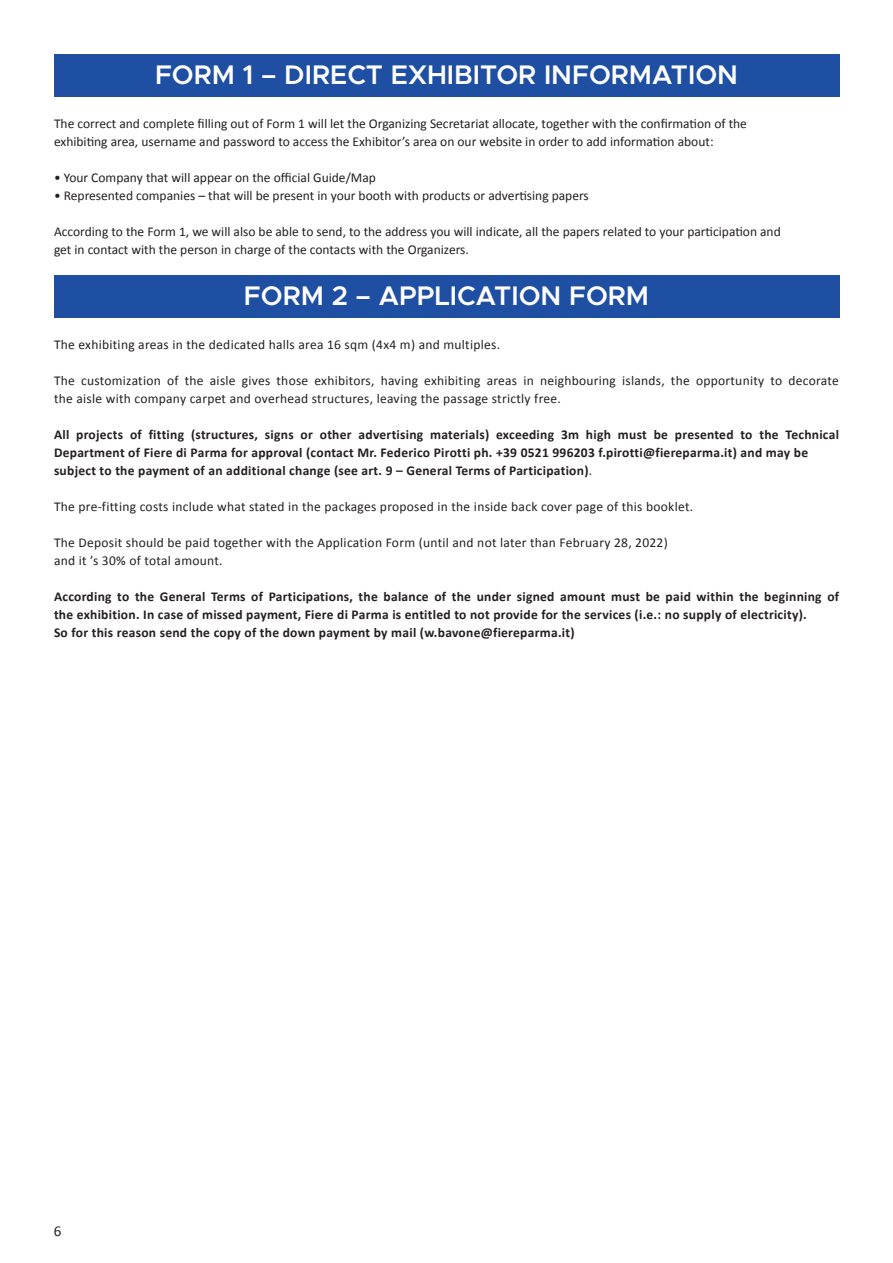
<style>
.page{position:relative;width:893px;height:1263px;background:#fff}
.page>*{position:absolute;margin:0;border:0;box-sizing:border-box;transform-origin:0 0}
.t1{font:600 27px "Metropolis";color:#fff}
.t2{font:15px "Calibri";color:#241f1f}
.t3{font:700 13.5px/18px "Calibri";letter-spacing:.02em;color:#241f1f}
.t4{font:13.5px/18px "Calibri";color:#241f1f}
.t5{font:13.5px/18px "Calibri";letter-spacing:.02em;color:#241f1f}
.s1{font-weight:400}
</style>
<div class="page">
<div style="left:54px;top:54px;width:785px;height:43px;background:#1f4fa3"></div>
<div style="left:54px;top:275px;width:785px;height:43px;background:#1f4fa3"></div>
<h1 class="t1" style="left:155px;top:58px;width:584px">FORM 1 – DIRECT EXHIBITOR INFORMATION</h1>
<p class="t4" style="left:54px;top:114px;width:694px">The correct and complete filling out of Form 1 will let the Organizing Secretariat allocate, together with the confirmation of the exhibiting area, username and password to access the Exhibitor’s area on our website in order to add information about:</p>
<p class="t4" style="left:54px;top:168px;width:323px">• Your Company that will appear on the official Guide/Map</p>
<p class="t4" style="left:54px;top:186px;width:536px">• Represented companies – that will be present in your booth with products or advertising papers</p>
<p class="t4" style="left:54px;top:222px;width:728px">According to the Form 1, we will also be able to send, to the address you will indicate, all the papers related to your participation and get in contact with the person in charge of the contacts with the Organizers.</p>
<h1 class="t1" style="left:244px;top:279px;width:407px">FORM 2 – APPLICATION FORM</h1>
<p class="t5" style="left:54px;top:335px;width:448px">The exhibiting areas in the dedicated halls area 16 sqm (4x4 m) and multiples.</p>
<p class="t5" style="left:54px;top:371px;width:786px">The customization of the aisle gives those exhibitors, having exhibiting areas in neighbouring islands, the opportunity to decorate the aisle with company carpet and overhead structures, leaving the passage strictly free.</p>
<p class="t3" style="left:54px;top:425px;width:786px">All projects of fitting (structures, signs or other advertising materials) exceeding 3m high must be presented to the Technical<br>Department of Fiere di Parma for approval (contact Mr. Federico Pirotti ph. +39 0521 996203 f.pirotti@fiereparma.it) and may be subject to the payment of an additional change (see art. 9 – General Terms of Participation)<span class="s1">.</span></p>
<p class="t5" style="left:54px;top:497px;width:641px">The pre-fitting costs include what stated in the packages proposed in the inside back cover page of this booklet.</p>
<p class="t5" style="left:54px;top:533px;width:615px">The Deposit should be paid together with the Application Form (until and not later than February 28, 2022) and it ’s 30% of total amount.</p>
<p class="t3" style="left:54px;top:587px;width:787px">According to the General Terms of Participations, the balance of the under signed amount must be paid within the beginning of the exhibition. In case of missed payment, Fiere di Parma is entitled to not provide for the services (i.e.: no supply of electricity).<br>So for this reason send the copy of the down payment by mail (w.bavone@fiereparma.it)</p>
<p class="t2" style="left:54px;top:1220px;width:9px">6</p>
</div>
